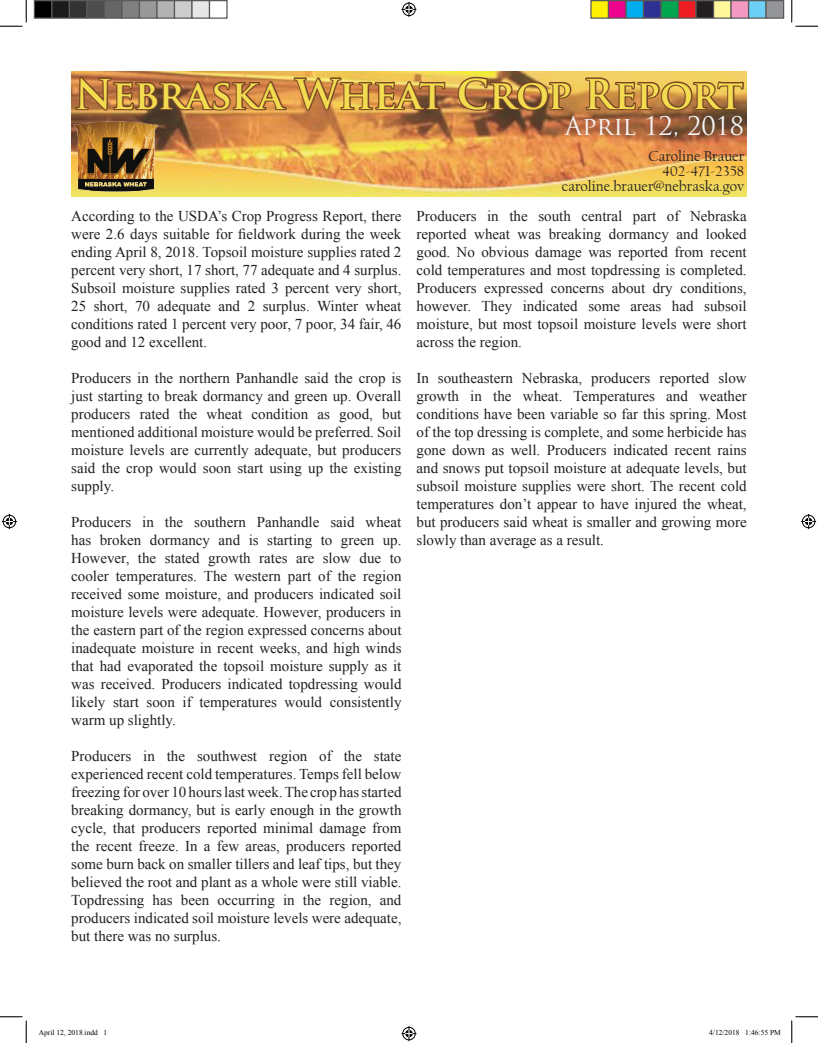
<style>
.page{position:relative;width:818px;height:1043px;background:#fff}
.page>*{position:absolute;margin:0;border:0;box-sizing:border-box;transform-origin:0 0}
.t1{font:700 40px "Trajan Pro";letter-spacing:-.01em;color:#f3dc4f}
.t2{font:25px "Trajan Pro";color:#f6f6f7}
.t3{font:15px/18px "Times New Roman";color:#231f20;text-align:justify}
.t4{font:15px/15px "Californian FB";color:#231f20;text-align:right}
.t5{font:7.5px "Times New Roman";color:#000}
</style>
<div class="page">
<img style="left:71px;top:71px;width:675px;height:125px">
<img style="left:74px;top:71px;width:372px;height:113px">
<svg style="left:456px;top:75px;width:116px;height:37px;background:#a2723b"></svg>
<svg style="left:583px;top:71px;width:162px;height:113px;background:#c58c47"></svg>
<img style="left:74px;top:116px;width:87px;height:76px">
<svg style="left:0;top:0;width:27px;height:27px"></svg>
<svg style="left:0;top:1016px;width:27px;height:26px"></svg>
<svg style="left:791px;top:0;width:27px;height:27px"></svg>
<svg style="left:791px;top:1016px;width:27px;height:26px"></svg>
<svg style="left:401px;top:2px;width:15px;height:15px"></svg>
<svg style="left:401px;top:1026px;width:15px;height:15px"></svg>
<svg style="left:2px;top:514px;width:15px;height:15px"></svg>
<svg style="left:801px;top:514px;width:15px;height:15px"></svg>
<div style="left:34px;top:1px;width:18px;height:17px;background:#000"></div>
<div style="left:34px;top:0;width:18px;height:19px;border:1px solid #595959"></div>
<div style="left:52px;top:1px;width:17px;height:17px;background:#1a1a1a"></div>
<div style="left:51px;top:0;width:19px;height:19px;border:1px solid #595959"></div>
<div style="left:69px;top:1px;width:18px;height:17px;background:#333"></div>
<div style="left:69px;top:0;width:19px;height:19px;border:1px solid #595959"></div>
<div style="left:87px;top:1px;width:17px;height:17px;background:#4d4d4d"></div>
<div style="left:86px;top:0;width:19px;height:19px;border:1px solid #595959"></div>
<div style="left:104px;top:1px;width:18px;height:17px;background:#666"></div>
<div style="left:104px;top:0;width:18px;height:19px;border:1px solid #595959"></div>
<div style="left:122px;top:1px;width:17px;height:17px;background:#808080"></div>
<div style="left:121px;top:0;width:19px;height:19px;border:1px solid #595959"></div>
<div style="left:139px;top:1px;width:18px;height:17px;background:#999"></div>
<div style="left:139px;top:0;width:19px;height:19px;border:1px solid #595959"></div>
<div style="left:157px;top:1px;width:17px;height:17px;background:#b3b3b3"></div>
<div style="left:156px;top:0;width:19px;height:19px;border:1px solid #595959"></div>
<div style="left:174px;top:1px;width:18px;height:17px;background:#ccc"></div>
<div style="left:174px;top:0;width:18px;height:19px;border:1px solid #595959"></div>
<div style="left:192px;top:1px;width:17px;height:17px;background:#e6e6e6"></div>
<div style="left:191px;top:0;width:19px;height:19px;border:1px solid #595959"></div>
<div style="left:209px;top:0;width:19px;height:19px;border:1px solid #595959"></div>
<div style="left:591px;top:1px;width:17px;height:17px;background:#fff101"></div>
<div style="left:590px;top:0;width:19px;height:19px;border:1px solid #595959"></div>
<div style="left:608px;top:1px;width:18px;height:17px;background:#ed028c"></div>
<div style="left:608px;top:0;width:18px;height:19px;border:1px solid #595959"></div>
<div style="left:626px;top:1px;width:17px;height:17px;background:#00aeef"></div>
<div style="left:625px;top:0;width:19px;height:19px;border:1px solid #595959"></div>
<div style="left:643px;top:1px;width:18px;height:17px;background:#2e3092"></div>
<div style="left:642px;top:0;width:19px;height:19px;border:1px solid #595959"></div>
<div style="left:661px;top:1px;width:17px;height:17px;background:#00a54f"></div>
<div style="left:660px;top:0;width:19px;height:19px;border:1px solid #595959"></div>
<div style="left:678px;top:1px;width:18px;height:17px;background:#ee1d23"></div>
<div style="left:678px;top:0;width:18px;height:19px;border:1px solid #595959"></div>
<div style="left:696px;top:1px;width:17px;height:17px;background:#231f20"></div>
<div style="left:695px;top:0;width:19px;height:19px;border:1px solid #595959"></div>
<div style="left:713px;top:1px;width:18px;height:17px;background:#fff79a"></div>
<div style="left:712px;top:0;width:19px;height:19px;border:1px solid #595959"></div>
<div style="left:731px;top:1px;width:17px;height:17px;background:#f499c2"></div>
<div style="left:730px;top:0;width:19px;height:19px;border:1px solid #595959"></div>
<div style="left:748px;top:1px;width:18px;height:17px;background:#6bcff6"></div>
<div style="left:748px;top:0;width:18px;height:19px;border:1px solid #595959"></div>
<div style="left:766px;top:1px;width:17px;height:17px;background:#939598"></div>
<div style="left:765px;top:0;width:19px;height:19px;border:1px solid #595959"></div>
<h1 class="t1" style="left:75px;top:69px;width:670px">Nebraska Wheat Crop Report</h1>
<h2 class="t2" style="left:564px;top:110px;width:181px">April 12, 2018</h2>
<p class="t3" style="left:71px;top:207px;width:332px">According to the USDA’s Crop Progress Report, there were 2.6 days suitable for fieldwork during the week ending April 8, 2018. Topsoil moisture supplies rated 2 percent very short, 17 short, 77 adequate and 4 surplus.<br>Subsoil moisture supplies rated 3 percent very short, 25 short, 70 adequate and 2 surplus. Winter wheat conditions rated 1 percent very poor, 7 poor, 34 fair, 46 good and 12 excellent.</p>
<p class="t3" style="left:71px;top:369px;width:332px">Producers in the northern Panhandle said the crop is just starting to break dormancy and green up. Overall producers rated the wheat condition as good, but mentioned additional moisture would be preferred. Soil moisture levels are currently adequate, but producers said the crop would soon start using up the existing supply.</p>
<p class="t3" style="left:71px;top:513px;width:332px">Producers in the southern Panhandle said wheat has broken dormancy and is starting to green up.<br>However, the stated growth rates are slow due to cooler temperatures. The western part of the region received some moisture, and producers indicated soil moisture levels were adequate. However, producers in the eastern part of the region expressed concerns about inadequate moisture in recent weeks, and high winds that had evaporated the topsoil moisture supply as it was received. Producers indicated topdressing would likely start soon if temperatures would consistently warm up slightly.</p>
<p class="t3" style="left:71px;top:747px;width:332px">Producers in the southwest region of the state experienced recent cold temperatures. Temps fell below freezing for over 10 hours last week. The crop has started breaking dormancy, but is early enough in the growth cycle, that producers reported minimal damage from the recent freeze. In a few areas, producers reported some burn back on smaller tillers and leaf tips, but they believed the root and plant as a whole were still viable.<br>Topdressing has been occurring in the region, and producers indicated soil moisture levels were adequate, but there was no surplus.</p>
<p class="t4" style="left:561px;top:148px;width:184px">Caroline Brauer<br>402-471-2358 caroline.brauer@nebraska.gov</p>
<p class="t3" style="left:416px;top:207px;width:332px">Producers in the south central part of Nebraska reported wheat was breaking dormancy and looked good. No obvious damage was reported from recent cold temperatures and most topdressing is completed.<br>Producers expressed concerns about dry conditions, however. They indicated some areas had subsoil moisture, but most topsoil moisture levels were short across the region.</p>
<p class="t3" style="left:416px;top:369px;width:332px">In southeastern Nebraska, producers reported slow growth in the wheat. Temperatures and weather conditions have been variable so far this spring. Most of the top dressing is complete, and some herbicide has gone down as well. Producers indicated recent rains and snows put topsoil moisture at adequate levels, but subsoil moisture supplies were short. The recent cold temperatures don’t appear to have injured the wheat, but producers said wheat is smaller and growing more slowly than average as a result.</p>
<p class="t5" style="left:39px;top:1027px;width:70px">April 12, 2018.indd 1</p>
<p class="t5" style="left:709px;top:1027px;width:73px">4/12/2018 1:46:55 PM</p>
</div>
